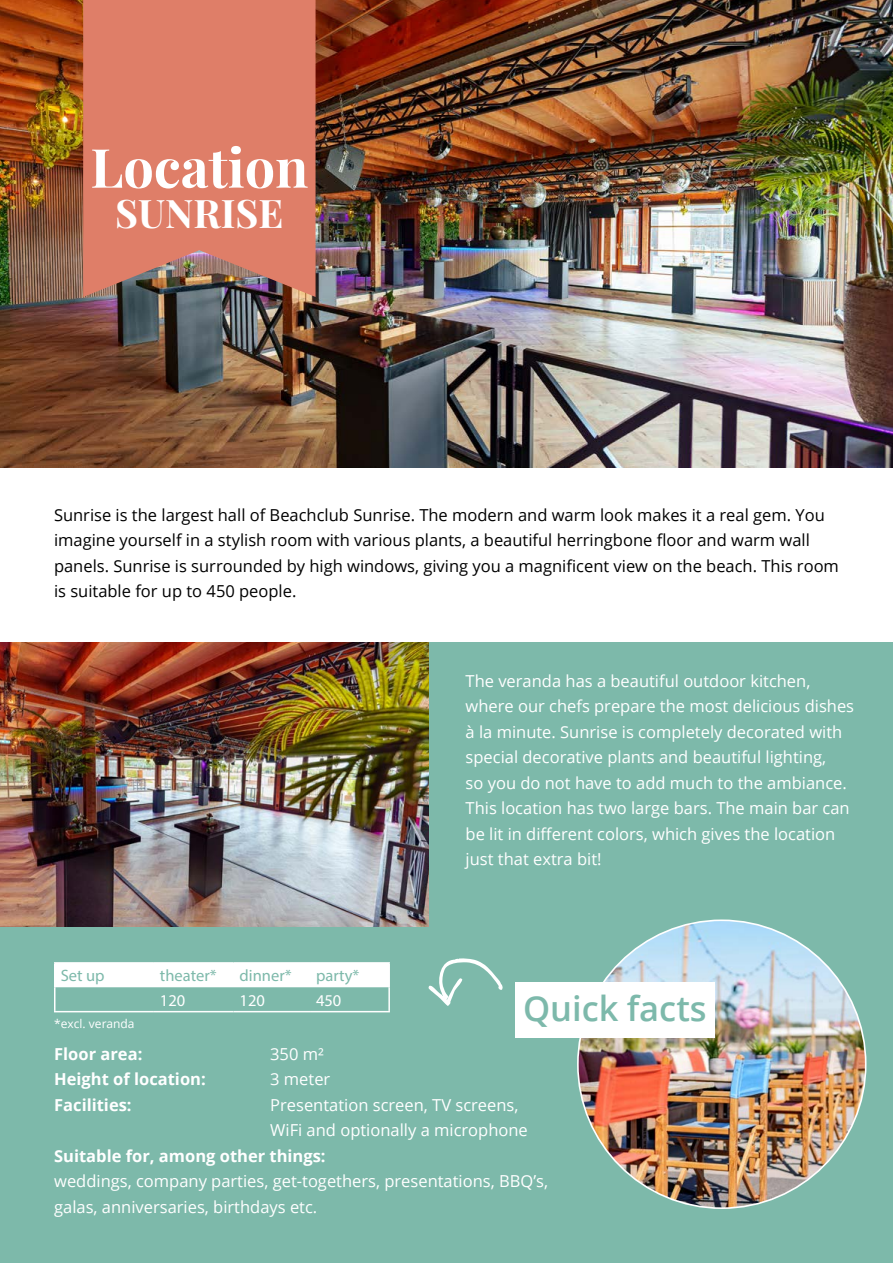
<style>
.page{position:relative;width:893px;height:1263px;background:#fff}
.page>*{position:absolute;margin:0;border:0;box-sizing:border-box;transform-origin:0 0}
.t1{font:54px "Playfair Display";color:#fff}
.t2{font:39.3px "Playfair Display";color:#fff}
.t3{font:600 34.5px "Open Sans";color:#7db9ab}
.t4{font:16.5px/25.5px "Open Sans";color:#fff}
.t5{font:16.5px/25.5px "Open Sans";color:#000}
.t6{font:700 16.5px "Open Sans";color:#fff}
.t7{font:16.5px "Myriad Pro";color:#7db9aa}
.t8{font:16.5px "Myriad Pro";color:#fff}
.t9{font:12px "Open Sans";color:#fff}
</style>
<div class="page">
<div style="left:0;top:642px;width:893px;height:621px;background:#7db9aa"></div>
<img style="left:0;top:0;width:893px;height:467px">
<svg style="left:83px;top:0;width:233px;height:297px;background:#d67b67"></svg>
<img style="left:0;top:642px;width:429px;height:285px">
<img style="left:578px;top:920px;width:288px;height:288px;border-radius:144px">
<svg style="left:428px;top:958px;width:75px;height:48px"></svg>
<div style="left:515px;top:983px;width:199px;height:55px;background:#fff"></div>
<div style="left:56px;top:964px;width:332px;height:23px;background:#fff"></div>
<hr style="left:54px;top:962px;width:100px;height:2px;background:#fff">
<hr style="left:54px;top:964px;width:2px;height:23px;background:#fff">
<hr style="left:154px;top:962px;width:80px;height:2px;background:#fff">
<hr style="left:234px;top:962px;width:76px;height:2px;background:#fff">
<hr style="left:310px;top:962px;width:80px;height:2px;background:#fff">
<hr style="left:388px;top:964px;width:2px;height:23px;background:#fff">
<hr style="left:54px;top:987px;width:2px;height:24px;background:#fff">
<hr style="left:388px;top:987px;width:2px;height:24px;background:#fff">
<hr style="left:54px;top:1011px;width:100px;height:1px;background:#fff">
<hr style="left:154px;top:1011px;width:80px;height:1px;background:#fff">
<hr style="left:234px;top:1011px;width:76px;height:1px;background:#fff">
<hr style="left:310px;top:1011px;width:80px;height:1px;background:#fff">
<h1 class="t1" style="left:90px;top:125px;width:219px">Location</h1>
<h2 class="t2" style="left:115px;top:183px;width:170px">SUNRISE</h2>
<p class="t5" style="left:54px;top:502px;width:786px">Sunrise is the largest hall of Beachclub Sunrise. The modern and warm look makes it a real gem. You imagine yourself in a stylish room with various plants, a beautiful herringbone floor and warm wall panels. Sunrise is surrounded by high windows, giving you a magnificent view on the beach. This room is suitable for up to 450 people.</p>
<p class="t7" style="left:61px;top:965px;width:45px">Set up</p>
<p class="t7" style="left:160px;top:965px;width:58px">theater*</p>
<p class="t7" style="left:240px;top:965px;width:53px">dinner*</p>
<p class="t7" style="left:316px;top:965px;width:45px">party*</p>
<p class="t8" style="left:160px;top:990px;width:27px">120</p>
<p class="t8" style="left:240px;top:990px;width:27px">120</p>
<p class="t8" style="left:316px;top:990px;width:27px">450</p>
<p class="t9" style="left:54px;top:1015px;width:82px">*excl. veranda</p>
<p class="t4" style="left:466px;top:668px;width:390px">The veranda has a beautiful outdoor kitchen, where our chefs prepare the most delicious dishes à la minute. Sunrise is completely decorated with special decorative plants and beautiful lighting,<br>so you do not have to add much to the ambiance.<br>This location has two large bars. The main bar can be lit in different colors, which gives the location just that extra bit!</p>
<h3 class="t3" style="left:523px;top:984px;width:185px">Quick facts</h3>
<p class="t6" style="left:54px;top:1042px;width:90px">Floor area:</p>
<p class="t4" style="left:270px;top:1041px;width:55px">350 m²</p>
<p class="t6" style="left:54px;top:1068px;width:153px">Height of location:</p>
<p class="t4" style="left:270px;top:1066px;width:62px">3 meter</p>
<p class="t6" style="left:54px;top:1093px;width:79px">Facilities:</p>
<p class="t4" style="left:270px;top:1092px;width:259px">Presentation screen, TV screens,<br>WiFi and optionally a microphone</p>
<p class="t6" style="left:54px;top:1144px;width:273px">Suitable for, among other things:</p>
<p class="t4" style="left:54px;top:1168px;width:495px">weddings, company parties, get-togethers, presentations, BBQ’s, galas, anniversaries, birthdays etc.</p>
</div>
